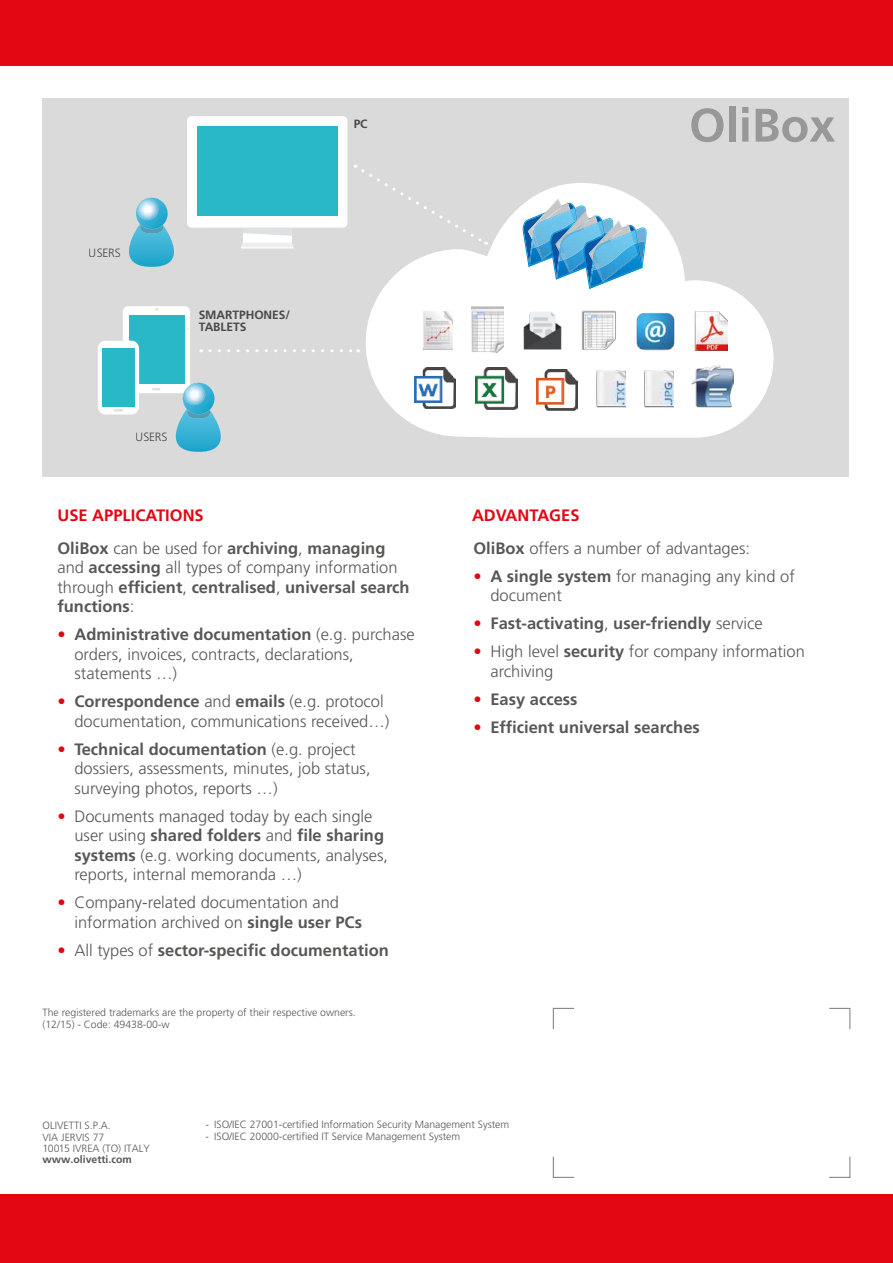
<style>
.page{position:relative;width:893px;height:1263px;background:#fff}
.page>*{position:absolute;margin:0;border:0;box-sizing:border-box;transform-origin:0 0}
.t1{font:300 16.5px/19.5px "Frutiger LT Std";color:#575756}
.t2{font:700 16.5px/19.5px "Frutiger LT Std";color:#575756}
.t3{font:700 16.5px "Frutiger LT Std";color:#e30613}
.t4{font:700 12px/12px "Frutiger";letter-spacing:-.005em;color:#575756}
.t5{font:300 12px "Frutiger";letter-spacing:-.02em;color:#575756}
.t6{font:300 10.5px/11.2px "Frutiger";color:#575756}
.t7{font:700 10.5px "Frutiger";color:#575756}
.s1{font-weight:300}
.s2{font-weight:700;color:#e30613}
.s3{font-weight:700}
.s4{color:#e30613}
</style>
<div class="page">
<div style="left:43px;top:98px;width:806px;height:378px;background:#dadada"></div>
<div style="left:0;top:0;width:893px;height:66px;background:#e30613"></div>
<svg style="left:552px;top:1007px;width:22px;height:22px"></svg>
<svg style="left:552px;top:1156px;width:22px;height:22px"></svg>
<svg style="left:829px;top:1007px;width:22px;height:22px"></svg>
<svg style="left:829px;top:1156px;width:22px;height:22px"></svg>
<svg style="left:366px;top:183px;width:407px;height:255px;fill:#fff"></svg>
<svg style="left:241px;top:228px;width:53px;height:20px"></svg>
<div style="left:187px;top:116px;width:160px;height:112px;background:#fff;border-radius:4px"></div>
<div style="left:197px;top:126px;width:141px;height:90px;background:#29b8c7"></div>
<svg style="left:129px;top:197px;width:45px;height:70px"></svg>
<svg style="left:98px;top:306px;width:261px;height:146px"></svg>
<svg style="left:355px;top:165px;width:132px;height:80px"></svg>
<svg style="left:691px;top:108px;width:32px;height:34px"></svg>
<div style="left:729px;top:106px;width:6px;height:36px;background:#989898"></div>
<svg style="left:742px;top:107px;width:6px;height:35px"></svg>
<svg style="left:756px;top:109px;width:79px;height:33px"></svg>
<svg style="left:522px;top:198px;width:125px;height:91px;background:#96c8e3"></svg>
<div style="left:0;top:1195px;width:893px;height:68px;background:#e30613"></div>
<img style="left:419px;top:311px;width:33px;height:39px">
<img style="left:414px;top:367px;width:42px;height:42px">
<img style="left:476px;top:368px;width:42px;height:41px">
<img style="left:472px;top:307px;width:32px;height:46px">
<img style="left:536px;top:369px;width:42px;height:42px">
<img style="left:596px;top:367px;width:30px;height:40px">
<img style="left:643px;top:367px;width:31px;height:40px">
<img style="left:691px;top:366px;width:42px;height:41px">
<img style="left:636px;top:310px;width:39px;height:40px">
<img style="left:694px;top:311px;width:33px;height:39px">
<img style="left:523px;top:310px;width:39px;height:40px">
<img style="left:581px;top:310px;width:36px;height:40px">
<p class="t5" style="left:89px;top:246px;width:33px">USERS</p>
<p class="t4" style="left:199px;top:309px;width:93px">SMARTPHONES/<br>TABLETS</p>
<p class="t5" style="left:136px;top:430px;width:33px">USERS</p>
<p class="t4" style="left:354px;top:118px;width:16px">PC</p>
<p class="t3" style="left:57px;top:505px;width:148px">USE APPLICATIONS</p>
<p class="t3" style="left:472px;top:505px;width:109px">ADVANTAGES</p>
<p class="t2" style="left:57px;top:538px;width:354px">OliBox <span class="s1">can be used for</span> archiving<span class="s1">,</span> managing <span class="s1">and</span> accessing <span class="s1">all types of company information through</span> efficient<span class="s1">,</span> centralised<span class="s1">,</span> universal search functions<span class="s1">:</span></p>
<p class="t1" style="left:74px;top:625px;width:342px;text-indent:-17px"><span class="s2">•</span> <span class="s3">Administrative documentation</span> (e.g. purchase orders, invoices, contracts, declarations, statements …)</p>
<p class="t1" style="left:74px;top:692px;width:317px;text-indent:-17px"><span class="s2">•</span> <span class="s3">Correspondence</span> and <span class="s3">emails</span> (e.g. protocol documentation, communications received…)</p>
<p class="t1" style="left:74px;top:740px;width:298px;text-indent:-17px"><span class="s2">•</span> <span class="s3">Technical documentation</span> (e.g. project dossiers, assessments, minutes, job status, surveying photos, reports …)</p>
<p class="t1" style="left:74px;top:807px;width:315px;text-indent:-17px"><span class="s2">•</span> Documents managed today by each single user using <span class="s3">shared folders</span> and <span class="s3">file sharing systems</span> (e.g. working documents, analyses, reports, internal memoranda …)</p>
<p class="t1" style="left:74px;top:893px;width:289px;text-indent:-17px"><span class="s2">•</span> Company-related documentation and information archived on <span class="s3">single user PCs</span></p>
<p class="t2" style="left:57px;top:940px;width:333px"><span class="s4">•</span> <span class="s1">All types of</span> sector-specific documentation</p>
<p class="t1" style="left:473px;top:539px;width:278px"><span class="s3">OliBox</span> offers a number of advantages:</p>
<p class="t1" style="left:490px;top:567px;width:306px;text-indent:-17px"><span class="s2">•</span> <span class="s3">A single system</span> for managing any kind of document</p>
<p class="t2" style="left:473px;top:614px;width:291px"><span class="s4">•</span> Fast-activating<span class="s1">,</span> user-friendly <span class="s1">service</span></p>
<p class="t1" style="left:490px;top:642px;width:316px;text-indent:-17px"><span class="s2">•</span> High level <span class="s3">security</span> for company information archiving</p>
<p class="t2" style="left:473px;top:689px;width:106px"><span class="s4">•</span> Easy access</p>
<p class="t2" style="left:473px;top:717px;width:228px"><span class="s4">•</span> Efficient universal searches</p>
<p class="t6" style="left:43px;top:1006px;width:315px;line-height:12.8px">The registered trademarks are the property of their respective owners. (12/15) - Code: 49438-00-w</p>
<p class="t6" style="left:43px;top:1120px;width:70px">OLIVETTI S.P.A.<br>VIA JERVIS 77<br>10015 IVREA</p>
<p class="t6" style="left:103px;top:1143px;width:37px">(TO) ITALY</p>
<p class="t7" style="left:43px;top:1153px;width:91px">www.olivetti.com</p>
<p class="t6" style="left:206px;top:1119px;width:305px">- ISO/IEC 27001-certified Information Security Management System</p>
<p class="t6" style="left:206px;top:1131px;width:256px">- ISO/IEC 20000-certified IT Service Management System</p>
</div>
